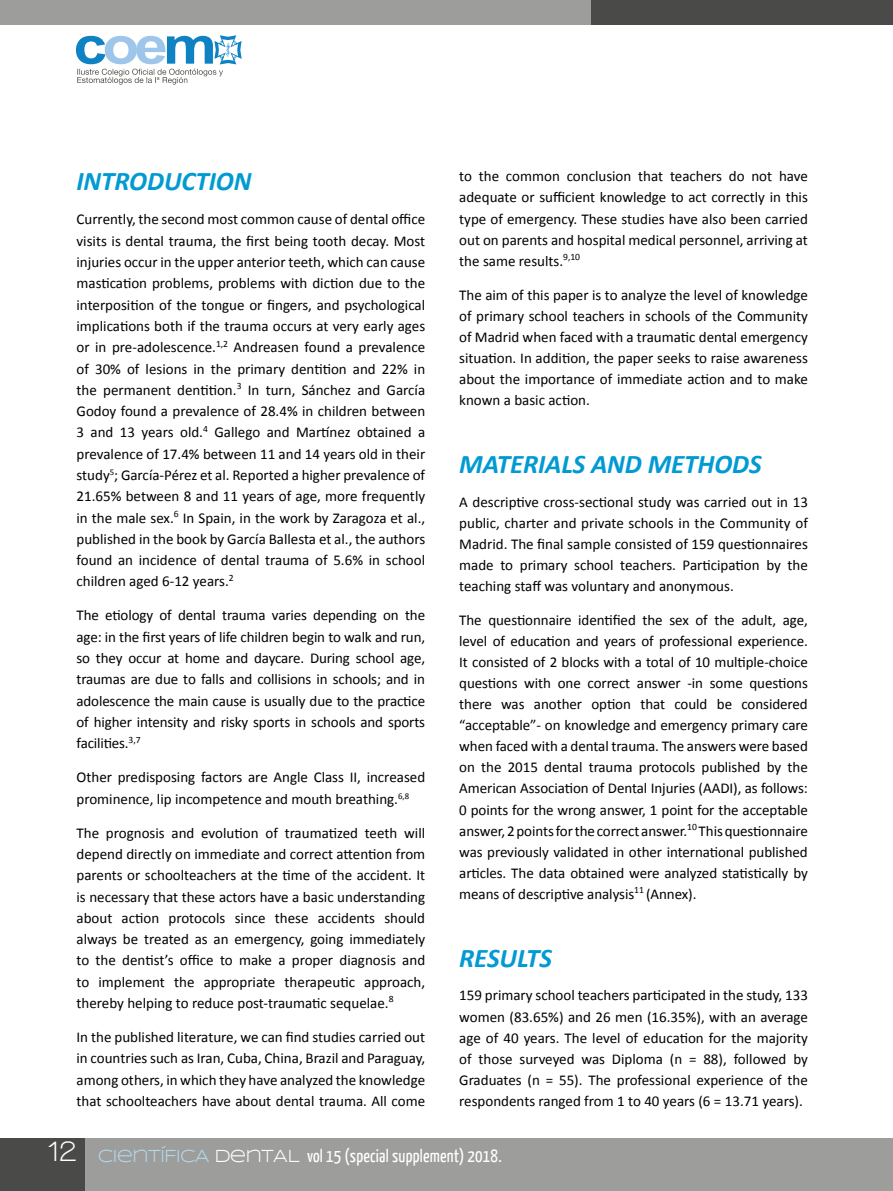
<style>
.page{position:relative;width:893px;height:1191px;background:#fff}
.page>*{position:absolute;margin:0;border:0;box-sizing:border-box;transform-origin:0 0}
.t1{font:italic 700 27px "Calibri";letter-spacing:-.005em;color:#019ad2}
.t2{font:18px "Yanone Kaffeesatz";letter-spacing:.01em;color:#fff}
.t3{font:15px/21.3px "Calibri";color:#000;text-align:justify}
.s1{font-family:"Walkway";font-weight:700;font-size:30px}
.s2{font-family:"Syncopate";color:#b3d8ea}
.s3{font-family:"Syncopate"}
</style>
<div class="page">
<div style="left:0;top:1138px;width:893px;height:53px;background:#9d9d9c"></div>
<div style="left:0;top:1138px;width:85px;height:53px;background:#4a4a49"></div>
<div style="left:0;top:0;width:893px;height:25px;background:#9d9d9c"></div>
<div style="left:591px;top:0;width:302px;height:25px;background:#4a4a49"></div>
<svg style="left:76px;top:35px;width:166px;height:50px"></svg>
<h1 class="t1" style="left:77px;top:164px;width:176px">INTRODUCTION</h1>
<p class="t3" style="left:77px;top:209px;width:350px">Currently, the second most common cause of dental office visits is dental trauma, the first being tooth decay. Most injuries occur in the upper anterior teeth, which can cause mastication problems, problems with diction due to the interposition of the tongue or fingers, and psychological implications both if the trauma occurs at very early ages or in pre-adolescence.<sup>1,2</sup> Andreasen found a prevalence of 30% of lesions in the primary dentition and 22% in the permanent dentition.<sup>3</sup> In turn, Sánchez and García Godoy found a prevalence of 28.4% in children between 3 and 13 years old.<sup>4</sup> Gallego and Martínez obtained a prevalence of 17.4% between 11 and 14 years old in their study<sup>5</sup>; García-Pérez et al. Reported a higher prevalence of 21.65% between 8 and 11 years of age, more frequently in the male sex.<sup>6</sup> In Spain, in the work by Zaragoza et al., published in the book by García Ballesta et al., the authors found an incidence of dental trauma of 5.6% in school children aged 6-12 years.<sup>2</sup></p>
<p class="t3" style="left:77px;top:605px;width:350px">The etiology of dental trauma varies depending on the age: in the first years of life children begin to walk and run, so they occur at home and daycare. During school age, traumas are due to falls and collisions in schools; and in adolescence the main cause is usually due to the practice of higher intensity and risky sports in schools and sports facilities.<sup>3,7</sup></p>
<p class="t3" style="left:77px;top:766px;width:350px">Other predisposing factors are Angle Class II, increased prominence, lip incompetence and mouth breathing.<sup>6,8</sup></p>
<p class="t3" style="left:77px;top:822px;width:350px">The prognosis and evolution of traumatized teeth will depend directly on immediate and correct attention from parents or schoolteachers at the time of the accident. It is necessary that these actors have a basic understanding about action protocols since these accidents should always be treated as an emergency, going immediately to the dentist’s office to make a proper diagnosis and to implement the appropriate therapeutic approach, thereby helping to reduce post-traumatic sequelae.<sup>8</sup></p>
<p class="t3" style="left:77px;top:1026px;width:350px">In the published literature, we can find studies carried out in countries such as Iran, Cuba, China, Brazil and Paraguay, among others, in which they have analyzed the knowledge that schoolteachers have about dental trauma. All come</p>
<p class="t3" style="left:459px;top:166px;width:350px">to the common conclusion that teachers do not have adequate or sufficient knowledge to act correctly in this type of emergency. These studies have also been carried out on parents and hospital medical personnel, arriving at the same results.<sup>9,10</sup></p>
<p class="t3" style="left:459px;top:284px;width:350px">The aim of this paper is to analyze the level of knowledge of primary school teachers in schools of the Community of Madrid when faced with a traumatic dental emergency situation. In addition, the paper seeks to raise awareness about the importance of immediate action and to make known a basic action.</p>
<h1 class="t1" style="left:459px;top:446px;width:304px">MATERIALS AND METHODS</h1>
<p class="t3" style="left:459px;top:491px;width:350px">A descriptive cross-sectional study was carried out in 13 public, charter and private schools in the Community of Madrid. The final sample consisted of 159 questionnaires made to primary school teachers. Participation by the teaching staff was voluntary and anonymous.</p>
<p class="t3" style="left:459px;top:609px;width:350px">The questionnaire identified the sex of the adult, age, level of education and years of professional experience.<br>It consisted of 2 blocks with a total of 10 multiple-choice questions with one correct answer -in some questions there was another option that could be considered “acceptable”- on knowledge and emergency primary care when faced with a dental trauma. The answers were based on the 2015 dental trauma protocols published by the American Association of Dental Injuries (AADI), as follows:<br>0 points for the wrong answer, 1 point for the acceptable answer, 2 points for the correct answer.<sup>10</sup> This questionnaire was previously validated in other international published articles. The data obtained were analyzed statistically by means of descriptive analysis<sup>11</sup> (Annex).</p>
<h1 class="t1" style="left:459px;top:940px;width:94px">RESULTS</h1>
<p class="t3" style="left:459px;top:985px;width:350px">159 primary school teachers participated in the study, 133 women (83.65%) and 26 men (16.35%), with an average age of 40 years. The level of education for the majority of those surveyed was Diploma (n = 88), followed by Graduates (n = 55). The professional experience of the respondents ranged from 1 to 40 years (6 = 13.71 years).</p>
<p class="t2" style="left:47px;top:1144px;width:456px"><span class="s1">12</span> <span class="s2">CIENTÍFICA</span> <span class="s3">DENTAL</span> vol 15 (special supplement) 2018.</p>
</div>
